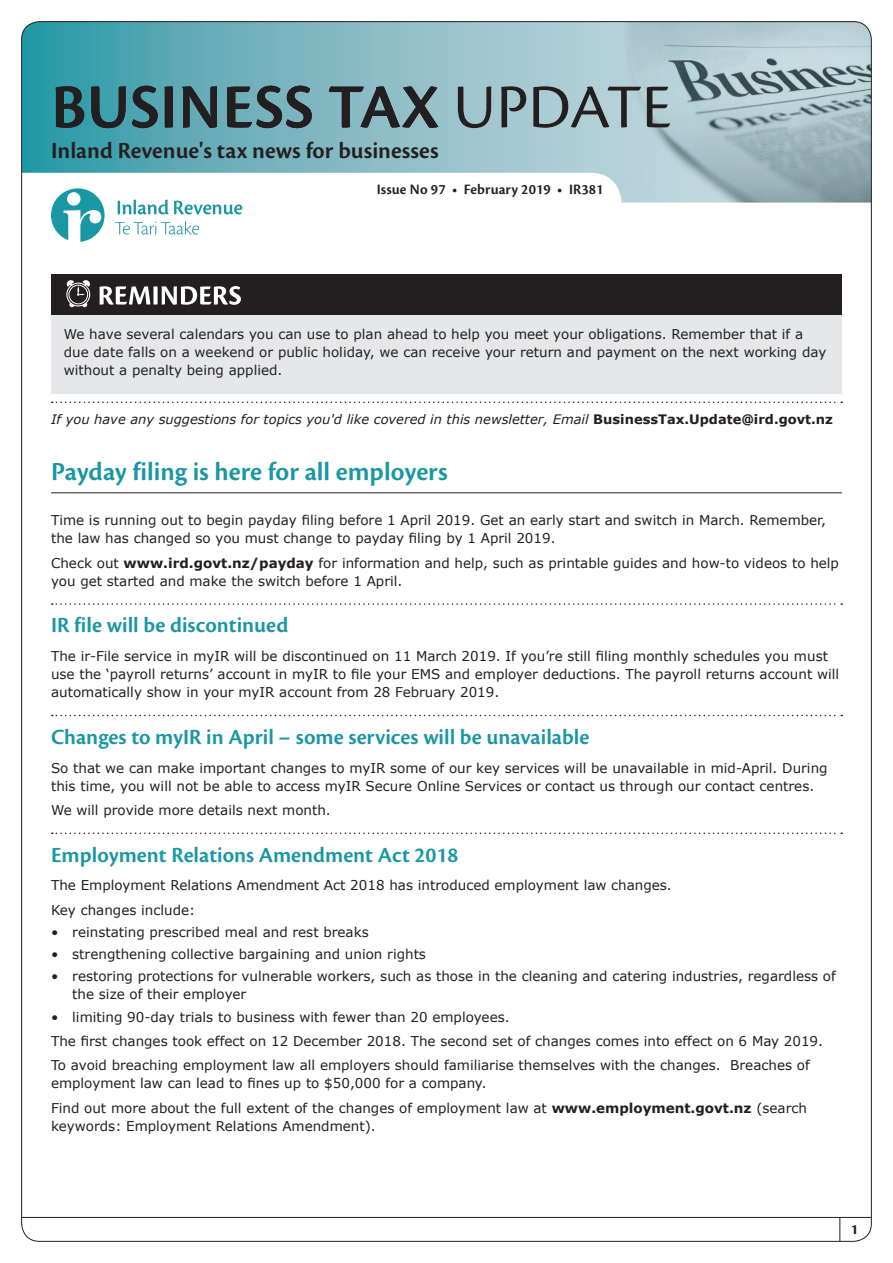
<style>
.page{position:relative;width:893px;height:1263px;background:#fff}
.page>*{position:absolute;margin:0;border:0;box-sizing:border-box;transform-origin:0 0}
.t1{font:600 64.8px "Cronos Pro";letter-spacing:.01em;color:#231f20}
.t2{font:600 27px "Cronos Pro";color:#1997a4}
.t3{font:600 24px "Cronos Pro";color:#231f20}
.t4{font:600 22.5px "Cronos Pro";color:#1997a4}
.t5{font:600 15px "Cronos Pro";letter-spacing:.005em;color:#231f20}
.t6{font:700 15px "Cronos Pro";color:#231f20}
.t7{font:13.5px/18px "Verdana";color:#231f20}
.t8{font:italic 13.05px "Verdana";color:#231f20}
.s1{font-weight:400;color:#fff}
.s2{font-weight:700;font-style:normal}
.s3{font-weight:700}
</style>
<div class="page">
<svg style="left:22px;top:22px;width:562px;height:181px"></svg>
<img style="left:584px;top:22px;width:287px;height:181px">
<hr style="left:21px;top:1217px;width:850px;height:1px;background:#231f20">
<svg style="left:839px;top:1218px;width:1px;height:23px"></svg>
<svg style="left:51px;top:188px;width:54px;height:54px"></svg>
<svg style="left:115px;top:221px;width:84px;height:14px"></svg>
<svg style="left:118px;top:200px;width:124px;height:14px"></svg>
<svg style="left:52px;top:401px;width:790px;height:2px"></svg>
<hr style="left:51px;top:492px;width:791px;height:1px;background:#231f20">
<svg style="left:52px;top:603px;width:790px;height:2px"></svg>
<svg style="left:52px;top:715px;width:790px;height:1px"></svg>
<svg style="left:52px;top:832px;width:790px;height:2px"></svg>
<div style="left:51px;top:275px;width:791px;height:119px;background:#e6e7e9"></div>
<div style="left:51px;top:275px;width:791px;height:40px;background:#231f20"></div>
<svg style="left:69px;top:302px;width:6px;height:5px"></svg>
<svg style="left:82px;top:303px;width:5px;height:4px"></svg>
<svg style="left:67px;top:283px;width:23px;height:23px"></svg>
<div style="left:66px;top:283px;width:24px;height:23px;border:1px solid #fff;border-radius:50%"></div>
<div style="left:69px;top:285px;width:19px;height:19px;background:#231f20;border-radius:50%"></div>
<div style="left:69px;top:285px;width:19px;height:19px;border:1px solid #fff;border-radius:50%"></div>
<svg style="left:67px;top:281px;width:23px;height:15px"></svg>
<svg style="left:100px;top:286px;width:141px;height:19px"></svg>
<h1 class="t1" style="left:51px;top:70px;width:621px">BUSINESS TAX <span class="s1">UPDATE</span></h1>
<h3 class="t3" style="left:51px;top:137px;width:389px">Inland Revenue's tax news for businesses</h3>
<p class="t5" style="left:377px;top:181px;width:228px">Issue No 97 • February 2019 • IR381</p>
<p class="t7" style="left:64px;top:325px;width:764px">We have several calendars you can use to plan ahead to help you meet your obligations. Remember that if a due date falls on a weekend or public holiday, we can receive your return and payment on the next working day without a penalty being applied.</p>
<p class="t8" style="left:51px;top:411px;width:783px">If you have any suggestions for topics you'd like covered in this newsletter, Email <span class="s2">BusinessTax.Update@ird.govt.nz</span></p>
<h2 class="t2" style="left:51px;top:456px;width:398px">Payday filing is here for all employers</h2>
<p class="t7" style="left:51px;top:511px;width:776px">Time is running out to begin payday filing before 1 April 2019. Get an early start and switch in March. Remember, the law has changed so you must change to payday filing by 1 April 2019.</p>
<p class="t7" style="left:51px;top:554px;width:789px">Check out <span class="s3">www.ird.govt.nz/payday</span> for information and help, such as printable guides and how-to videos to help you get started and make the switch before 1 April.</p>
<h3 class="t4" style="left:51px;top:612px;width:239px">IR file will be discontinued</h3>
<p class="t7" style="left:51px;top:647px;width:790px">The ir-File service in myIR will be discontinued on 11 March 2019. If you’re still filing monthly schedules you must use the ‘payroll returns’ account in myIR to file your EMS and employer deductions. The payroll returns account will automatically show in your myIR account from 28 February 2019.</p>
<h3 class="t4" style="left:51px;top:724px;width:540px">Changes to myIR in April – some services will be unavailable</h3>
<p class="t7" style="left:51px;top:758px;width:778px">So that we can make important changes to myIR some of our key services will be unavailable in mid-April. During this time, you will not be able to access myIR Secure Online Services or contact us through our contact centres.</p>
<p class="t7" style="left:51px;top:801px;width:281px">We will provide more details next month.</p>
<h3 class="t4" style="left:51px;top:842px;width:409px">Employment Relations Amendment Act 2018</h3>
<p class="t7" style="left:51px;top:873px;width:622px;line-height:24.5px">The Employment Relations Amendment Act 2018 has introduced employment law changes.<br>Key changes include:</p>
<p class="t7" style="left:51px;top:923px;width:319px">• reinstating prescribed meal and rest breaks</p>
<p class="t7" style="left:51px;top:945px;width:376px">• strengthening collective bargaining and union rights</p>
<p class="t7" style="left:72px;top:967px;width:765px;text-indent:-21px">• restoring protections for vulnerable workers, such as those in the cleaning and catering industries, regardless of the size of their employer</p>
<p class="t7" style="left:51px;top:1004px;width:774px;line-height:24.5px">• limiting 90-day trials to business with fewer than 20 employees.<br>The first changes took effect on 12 December 2018. The second set of changes comes into effect on 6 May 2019.<br>To avoid breaching employment law all employers should familiarise themselves with the changes. Breaches of</p>
<p class="t7" style="left:51px;top:1071px;width:757px;line-height:24.5px">employment law can lead to fines up to $50,000 for a company.<br>Find out more about the full extent of the changes of employment law at <span class="s3">www.employment.govt.nz</span> (search</p>
<p class="t7" style="left:51px;top:1117px;width:326px">keywords: Employment Relations Amendment).</p>
<p class="t6" style="left:851px;top:1221px;width:9px">1</p>
</div>
